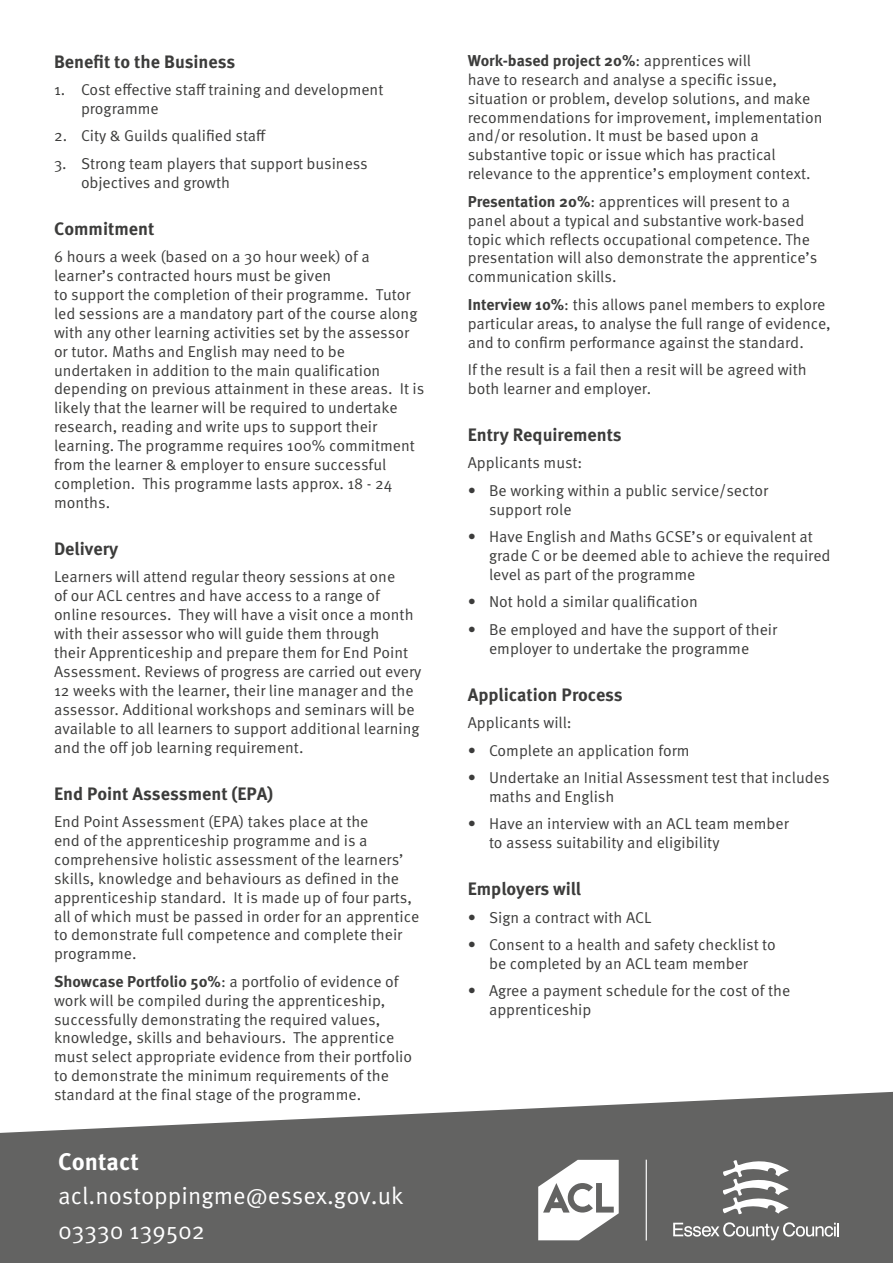
<style>
.page{position:relative;width:893px;height:1263px;background:#fff}
.page>*{position:absolute;margin:0;border:0;box-sizing:border-box;transform-origin:0 0}
.t1{font:24px/35px "Meta Pro Norm";color:#fff}
.t2{font:700 24px "Meta Pro";color:#fff}
.t3{font:700 18px "Meta Pro";color:#3c3c3b}
.t4{font:15.75px/18.9px "Meta Pro Norm";color:#3c3c3b}
.t5{font:700 15.75px "Meta Pro";color:#3c3c3b}
.s1{font-family:"Meta Pro";font-weight:700}
.s2{font-family:"Meta Pro Norm";font-weight:400}
</style>
<div class="page">
<svg style="left:0;top:1092px;width:893px;height:171px;background:#777776"></svg>
<svg style="left:538px;top:1160px;width:81px;height:80px"></svg>
<svg style="left:673px;top:1222px;width:166px;height:18px;background:#8b8b8a"></svg>
<svg style="left:723px;top:1157px;width:66px;height:58px"></svg>
<hr style="left:646px;top:1160px;width:1px;height:80px;background:#fff">
<p class="t3" style="left:54px;top:53px;width:183px">Benefit to the Business</p>
<p class="t4" style="left:81px;top:81px;width:304px;text-indent:-27px">1. Cost effective staff training and development programme</p>
<p class="t4" style="left:54px;top:127px;width:214px">2. City &amp; Guilds qualified staff</p>
<p class="t4" style="left:81px;top:155px;width:288px;text-indent:-27px">3. Strong team players that support business objectives and growth</p>
<p class="t3" style="left:54px;top:221px;width:102px">Commitment</p>
<p class="t4" style="left:54px;top:246px;width:372px">6 hours a week (based on a 30 hour week) of a learner’s contracted hours must be given<br>to support the completion of their programme. Tutor led sessions are a mandatory part of the course along with any other learning activities set by the assessor or tutor. Maths and English may need to be undertaken in addition to the main qualification depending on previous attainment in these areas. It is likely that the learner will be required to undertake research, reading and write ups to support their learning. The programme requires 100% commitment from the learner &amp; employer to ensure successful completion. This programme lasts approx. 18 - 24 months.</p>
<p class="t3" style="left:54px;top:541px;width:66px">Delivery</p>
<p class="t4" style="left:54px;top:568px;width:369px">Learners will attend regular theory sessions at one<br>of our ACL centres and have access to a range of online resources. They will have a visit once a month with their assessor who will guide them through<br>their Apprenticeship and prepare them for End Point Assessment. Reviews of progress are carried out every 12 weeks with the learner, their line manager and the assessor. Additional workshops and seminars will be available to all learners to support additional learning and the off job learning requirement.</p>
<p class="t3" style="left:54px;top:785px;width:221px">End Point Assessment (EPA)</p>
<p class="t4" style="left:54px;top:813px;width:367px">End Point Assessment (EPA) takes place at the<br>end of the apprenticeship programme and is a comprehensive holistic assessment of the learners’ skills, knowledge and behaviours as defined in the apprenticeship standard. It is made up of four parts, all of which must be passed in order for an apprentice to demonstrate full competence and complete their programme.</p>
<p class="t4" style="left:54px;top:973px;width:360px"><span class="s1">Showcase Portfolio 50%</span>: a portfolio of evidence of work will be compiled during the apprenticeship, successfully demonstrating the required values, knowledge, skills and behaviours. The apprentice must select appropriate evidence from their portfolio to demonstrate the minimum requirements of the standard at the final stage of the programme.</p>
<h1 class="t2" style="left:58px;top:1151px;width:82px">Contact</h1>
<h1 class="t1" style="left:58px;top:1180px;width:347px">acl.nostoppingme@essex.gov.uk<br>03330 139502</h1>
<p class="t5" style="left:468px;top:54px;width:285px">Work-based project 20%<span class="s2">: apprentices will</span></p>
<p class="t4" style="left:468px;top:71px;width:356px">have to research and analyse a specific issue, situation or problem, develop solutions, and make recommendations for improvement, implementation and/or resolution. It must be based upon a substantive topic or issue which has practical relevance to the apprentice’s employment context.</p>
<p class="t4" style="left:468px;top:193px;width:351px"><span class="s1">Presentation 20%</span>: apprentices will present to a panel about a typical and substantive work-based topic which reflects occupational competence. The presentation will also demonstrate the apprentice’s communication skills.</p>
<p class="t4" style="left:468px;top:296px;width:365px"><span class="s1">Interview 10%</span>: this allows panel members to explore particular areas, to analyse the full range of evidence, and to confirm performance against the standard.</p>
<p class="t4" style="left:468px;top:361px;width:341px">If the result is a fail then a resit will be agreed with both learner and employer.</p>
<p class="t3" style="left:468px;top:427px;width:156px">Entry Requirements</p>
<p class="t4" style="left:468px;top:454px;width:116px">Applicants must:</p>
<p class="t4" style="left:489px;top:482px;width:281px;text-indent:-21px">• Be working within a public service/sector support role</p>
<p class="t4" style="left:489px;top:528px;width:343px;text-indent:-21px">• Have English and Maths GCSE’s or equivalent at grade C or be deemed able to achieve the required level as part of the programme</p>
<p class="t4" style="left:468px;top:593px;width:232px">• Not hold a similar qualification</p>
<p class="t4" style="left:468px;top:621px;width:311px;text-align:center">• Be employed and have the support of their employer to undertake the programme</p>
<p class="t3" style="left:468px;top:687px;width:156px">Application Process</p>
<p class="t4" style="left:468px;top:714px;width:105px">Applicants will:</p>
<p class="t4" style="left:468px;top:742px;width:223px">• Complete an application form</p>
<p class="t4" style="left:489px;top:769px;width:342px;text-indent:-21px">• Undertake an Initial Assessment test that includes maths and English</p>
<p class="t4" style="left:489px;top:815px;width:301px;text-indent:-21px">• Have an interview with an ACL team member to assess suitability and eligibility</p>
<p class="t3" style="left:468px;top:881px;width:115px">Employers will</p>
<p class="t4" style="left:468px;top:909px;width:185px">• Sign a contract with ACL</p>
<p class="t4" style="left:468px;top:936px;width:310px;text-align:center">• Consent to a health and safety checklist to be completed by an ACL team member</p>
<p class="t4" style="left:489px;top:982px;width:303px;text-indent:-21px">• Agree a payment schedule for the cost of the apprenticeship</p>
</div>
